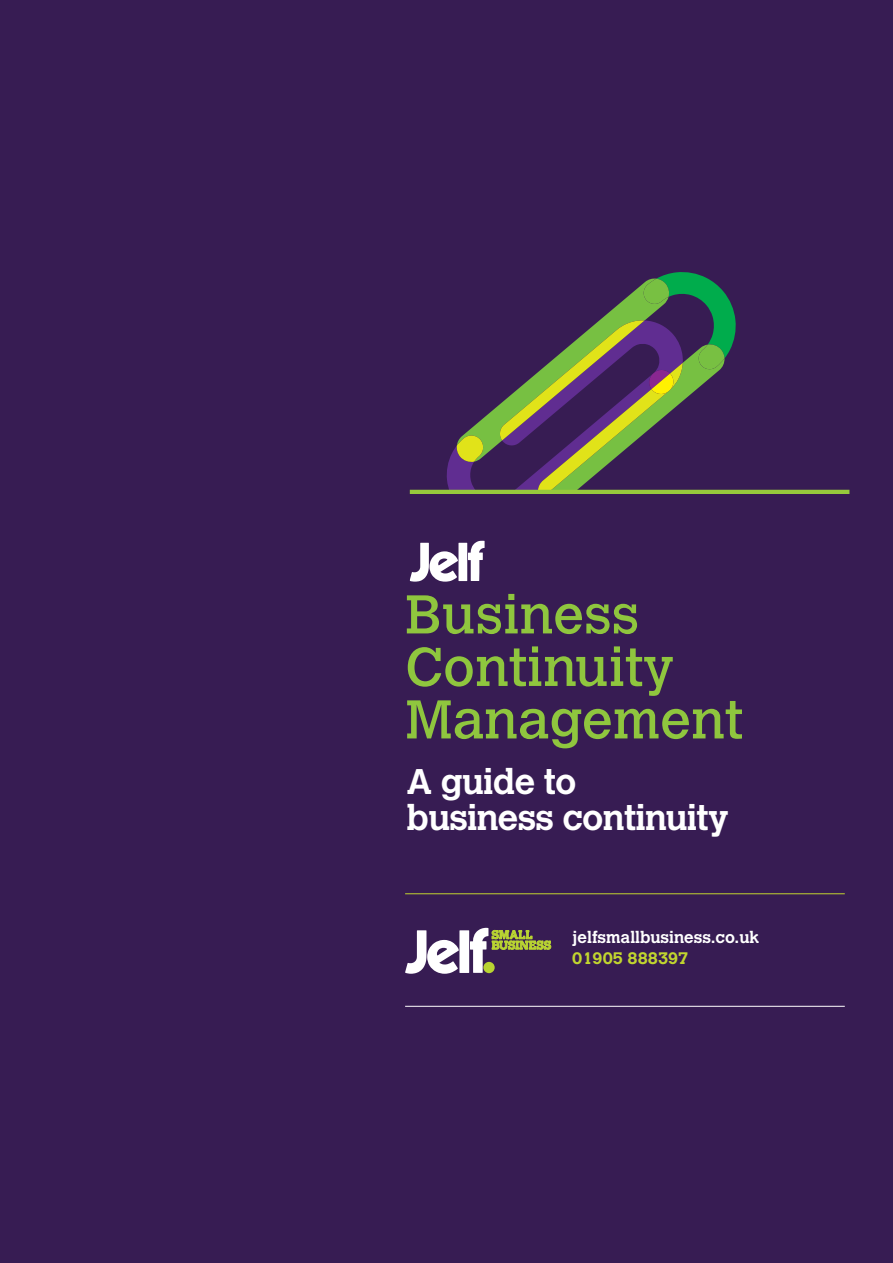
<style>
.page{position:relative;width:893px;height:1263px;background:#371c53}
.page>*{position:absolute;margin:0;border:0;box-sizing:border-box;transform-origin:0 0}
.t1{font:54px/52.5px "Calvert";color:#8fc63e}
.t2{font:700 35.4px/36px "Calvert";letter-spacing:-.02em;color:#fff}
.t3{font:700 16.5px "Calvert";color:#fff}
.t4{font:700 16.5px "Calvert";color:#c1d52f}
</style>
<div class="page">
<div style="left:379px;top:1258px;width:469px;height:5px;background:#371c53"></div>
<svg style="left:405px;top:928px;width:146px;height:46px"></svg>
<hr style="left:405px;top:893px;width:440px;height:1px;background:#c1d52f">
<hr style="left:405px;top:1006px;width:440px;height:1px;background:#fff">
<svg style="left:410px;top:540px;width:77px;height:42px"></svg>
<div style="left:399px;top:192px;width:436px;height:299px;background:#371c53"></div>
<div style="left:399px;top:192px;width:101px;height:62px;background:#371c53"></div>
<svg style="left:446px;top:271px;width:290px;height:219px;background:#4f4952"></svg>
<hr style="left:410px;top:490px;width:439px;height:4px;background:#96c93c">
<p class="t1" style="left:405px;top:589px;width:339px">Business<br>Continuity<br>Management</p>
<p class="t2" style="left:407px;top:763px;width:323px">A guide to business continuity</p>
<p class="t3" style="left:572px;top:927px;width:189px">jelfsmallbusiness.co.uk</p>
<p class="t4" style="left:572px;top:948px;width:118px">01905 888397</p>
</div>
